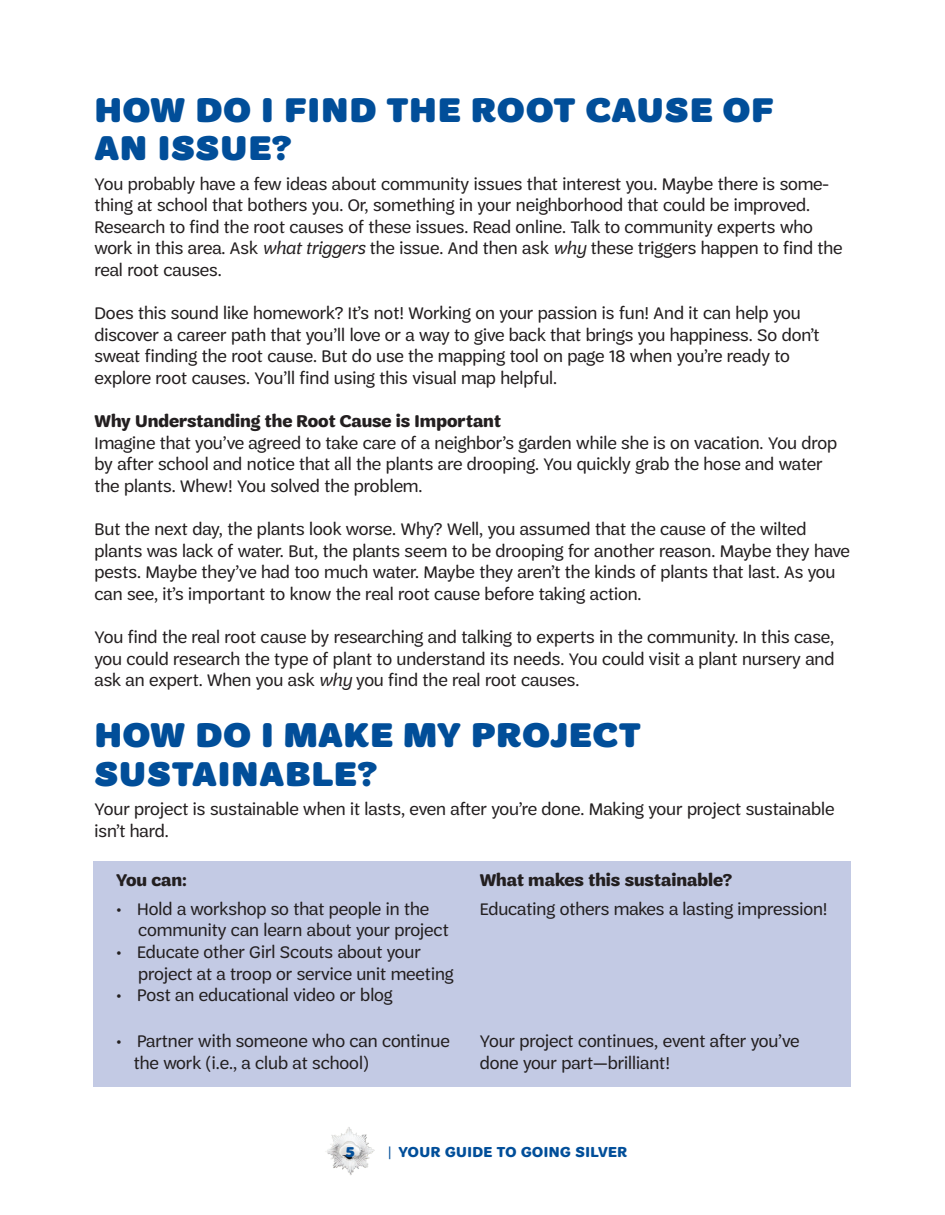
<style>
.page{position:relative;width:945px;height:1215px;background:#fff}
.page>*{position:absolute;margin:0;border:0;box-sizing:border-box;transform-origin:0 0}
.t1{font:900 36px/39px "Trefoil Sans";letter-spacing:.04em;color:#014e99}
.t2{font:18px/21.6px "Trefoil Sans";color:#231f20}
.t3{font:700 18px "Trefoil Sans";color:#231f20}
.t4{font:700 15.3px "Trefoil Sans";letter-spacing:.035em;color:#014e99}
.t5{font:900 15px "Trefoil Sans";color:#014e99}
.s1{font-style:italic}
.s2{font-family:"Trebuchet MS";font-weight:400}
</style>
<div class="page">
<img style="left:325px;top:1127px;width:50px;height:48px">
<div style="left:93px;top:861px;width:757px;height:226px;background:#c3cae4"></div>
<h1 class="t1" style="left:95px;top:90px;width:680px">HOW DO I FIND THE ROOT CAUSE OF<br>AN ISSUE?</h1>
<p class="t2" style="left:94px;top:173px;width:750px">You probably have a few ideas about community issues that interest you. Maybe there is some&shy;thing at school that bothers you. Or, something in your neighborhood that could be improved.<br>Research to find the root causes of these issues. Read online. Talk to community experts who work in this area. Ask <span class="s1">what triggers</span> the issue. And then ask <span class="s1">why</span> these triggers happen to find the real root causes.</p>
<p class="t2" style="left:94px;top:302px;width:727px">Does this sound like homework? It’s not! Working on your passion is fun! And it can help you discover a career path that you’ll love or a way to give back that brings you happiness. So don’t sweat finding the root cause. But do use the mapping tool on page 18 when you’re ready to explore root causes. You’ll find using this visual map helpful.</p>
<p class="t3" style="left:94px;top:411px;width:408px">Why Understanding the Root Cause is Important</p>
<p class="t2" style="left:94px;top:432px;width:744px">Imagine that you’ve agreed to take care of a neighbor’s garden while she is on vacation. You drop by after school and notice that all the plants are drooping. You quickly grab the hose and water the plants. Whew! You solved the problem.</p>
<p class="t2" style="left:94px;top:518px;width:757px">But the next day, the plants look worse. Why? Well, you assumed that the cause of the wilted plants was lack of water. But, the plants seem to be drooping for another reason. Maybe they have pests. Maybe they’ve had too much water. Maybe they aren’t the kinds of plants that last. As you can see, it’s important to know the real root cause before taking action.</p>
<p class="t2" style="left:94px;top:626px;width:741px;text-align:justify">You find the real root cause by researching and talking to experts in the community. In this case, you could research the type of plant to understand its needs. You could visit a plant nursery and ask an expert. When you ask <span class="s1">why</span> you find the real root causes.</p>
<h1 class="t1" style="left:95px;top:716px;width:548px">HOW DO I MAKE MY PROJECT<br>SUSTAINABLE?</h1>
<p class="t2" style="left:94px;top:798px;width:741px">Your project is sustainable when it lasts, even after you’re done. Making your project sustainable isn’t hard.</p>
<p class="t3" style="left:116px;top:870px;width:72px">You can:</p>
<p class="t3" style="left:480px;top:870px;width:254px">What makes this sustainable?</p>
<p class="t2" style="left:138px;top:898px;width:312px;text-indent:-22px">• Hold a workshop so that people in the community can learn about your project</p>
<p class="t2" style="left:138px;top:941px;width:317px;text-indent:-22px">• Educate other Girl Scouts about your project at a troop or service unit meeting</p>
<p class="t2" style="left:116px;top:984px;width:278px">• Post an educational video or blog</p>
<p class="t2" style="left:480px;top:898px;width:349px">Educating others makes a lasting impression!</p>
<p class="t2" style="left:134px;top:1030px;width:317px;text-indent:-18px">• Partner with someone who can continue the work (i.e., a club at school)</p>
<p class="t2" style="left:480px;top:1030px;width:321px">Your project continues, event after you’ve done your part—brilliant!</p>
<p class="t5" style="left:346px;top:1144px;width:10px">5</p>
<p class="t4" style="left:386px;top:1143px;width:243px"><span class="s2">|</span> YOUR GUIDE TO GOING SILVER</p>
</div>
